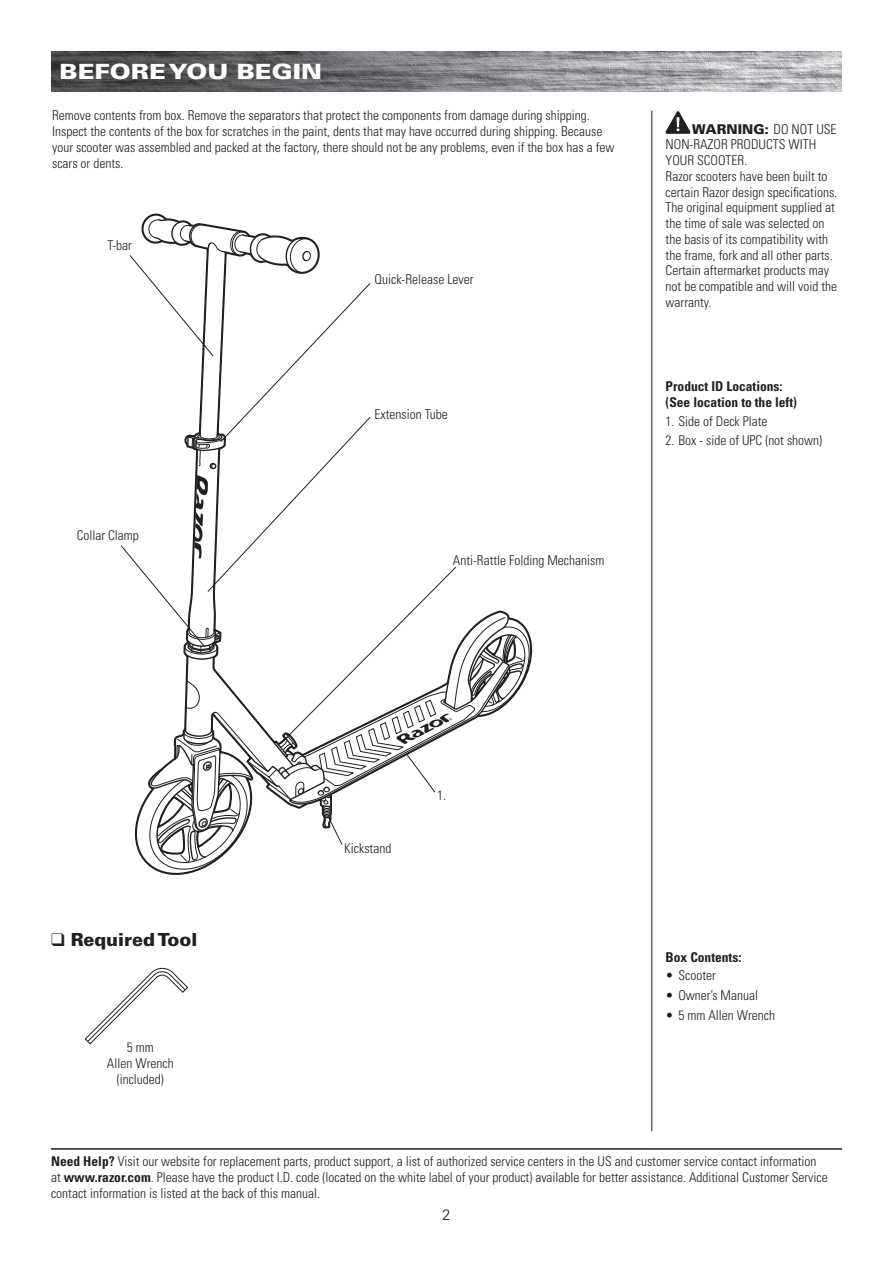
<style>
.page{position:relative;width:893px;height:1263px;background:#fff}
.page>*{position:absolute;margin:0;border:0;box-sizing:border-box;transform-origin:0 0}
.t1{font:900 21px "Univers LT Std";color:#fff;scale:1.2 1}
.t2{font:900 18px "Univers LT Std";color:#231f20}
.t3{font:300 15px "Univers LT Std";color:#231f20}
.t4{font:300 condensed 13.5px/15.8px "Univers LT Std";color:#231f20}
.t5{font:700 condensed 13.5px/15.8px "Univers LT Std";color:#231f20}
.s1{font-weight:900;font-stretch:normal}
.s2{font-weight:700}
</style>
<div class="page">
<hr style="left:51px;top:1148px;width:791px;height:2px;background:#231f20">
<hr style="left:652px;top:111px;width:1px;height:1020px;background:#231f20">
<img style="left:51px;top:51px;width:791px;height:41px">
<svg style="left:84px;top:967px;width:105px;height:78px"></svg>
<img style="left:666px;top:111px;width:24px;height:23px">
<svg style="left:121px;top:218px;width:412px;height:657px"></svg>
<h2 class="t1" style="left:60px;top:58px;width:220px">BEFORE YOU BEGIN</h2>
<p class="t4" style="left:52px;top:108px;width:564px">Remove contents from box. Remove the separators that protect the components from damage during shipping.<br>Inspect the contents of the box for scratches in the paint, dents that may have occurred during shipping. Because your scooter was assembled and packed at the factory, there should not be any problems, even if the box has a few scars or dents.</p>
<p class="t4" style="left:108px;top:237px;width:26px">T-bar</p>
<p class="t4" style="left:77px;top:527px;width:64px">Collar Clamp</p>
<p class="t4" style="left:375px;top:271px;width:100px">Quick-Release Lever</p>
<p class="t4" style="left:375px;top:406px;width:75px">Extension Tube</p>
<p class="t4" style="left:453px;top:552px;width:153px">Anti-Rattle Folding Mechanism</p>
<p class="t4" style="left:666px;top:121px;width:173px;text-indent:27px"><span class="s1">WARNING:</span> DO NOT USE<br>NON-RAZOR PRODUCTS WITH<br>YOUR SCOOTER.<br>Razor scooters have been built to certain Razor design specifications.<br>The original equipment supplied at the time of sale was selected on the basis of its compatibility with the frame, fork and all other parts.<br>Certain aftermarket products may not be compatible and will void the warranty.</p>
<p class="t5" style="left:666px;top:378px;width:133px">Product ID Locations: (See location to the left)</p>
<p class="t4" style="left:666px;top:413px;width:103px">1. Side of Deck Plate</p>
<p class="t4" style="left:666px;top:433px;width:158px">2. Box - side of UPC (not shown)</p>
<p class="t2" style="left:51px;top:928px;width:148px">❑ Required Tool</p>
<p class="t4" style="left:107px;top:1040px;width:68px;text-align:center">5 mm<br>Allen Wrench (included)</p>
<p class="t4" style="left:344px;top:840px;width:49px">Kickstand</p>
<p class="t4" style="left:437px;top:788px;width:10px">1.</p>
<p class="t5" style="left:666px;top:949px;width:77px">Box Contents:</p>
<p class="t4" style="left:666px;top:967px;width:52px">• Scooter</p>
<p class="t4" style="left:666px;top:987px;width:94px">• Owner’s Manual</p>
<p class="t4" style="left:666px;top:1007px;width:111px">• 5 mm Allen Wrench</p>
<p class="t4" style="left:51px;top:1154px;width:778px"><span class="s2">Need Help?</span> Visit our website for replacement parts, product support, a list of authorized service centers in the US and customer service contact information at <span class="s2">www.razor.com</span>. Please have the product I.D. code (located on the white label of your product) available for better assistance. Additional Customer Service contact information is listed at the back of this manual.</p>
<p class="t3" style="left:442px;top:1205px;width:10px">2</p>
</div>
